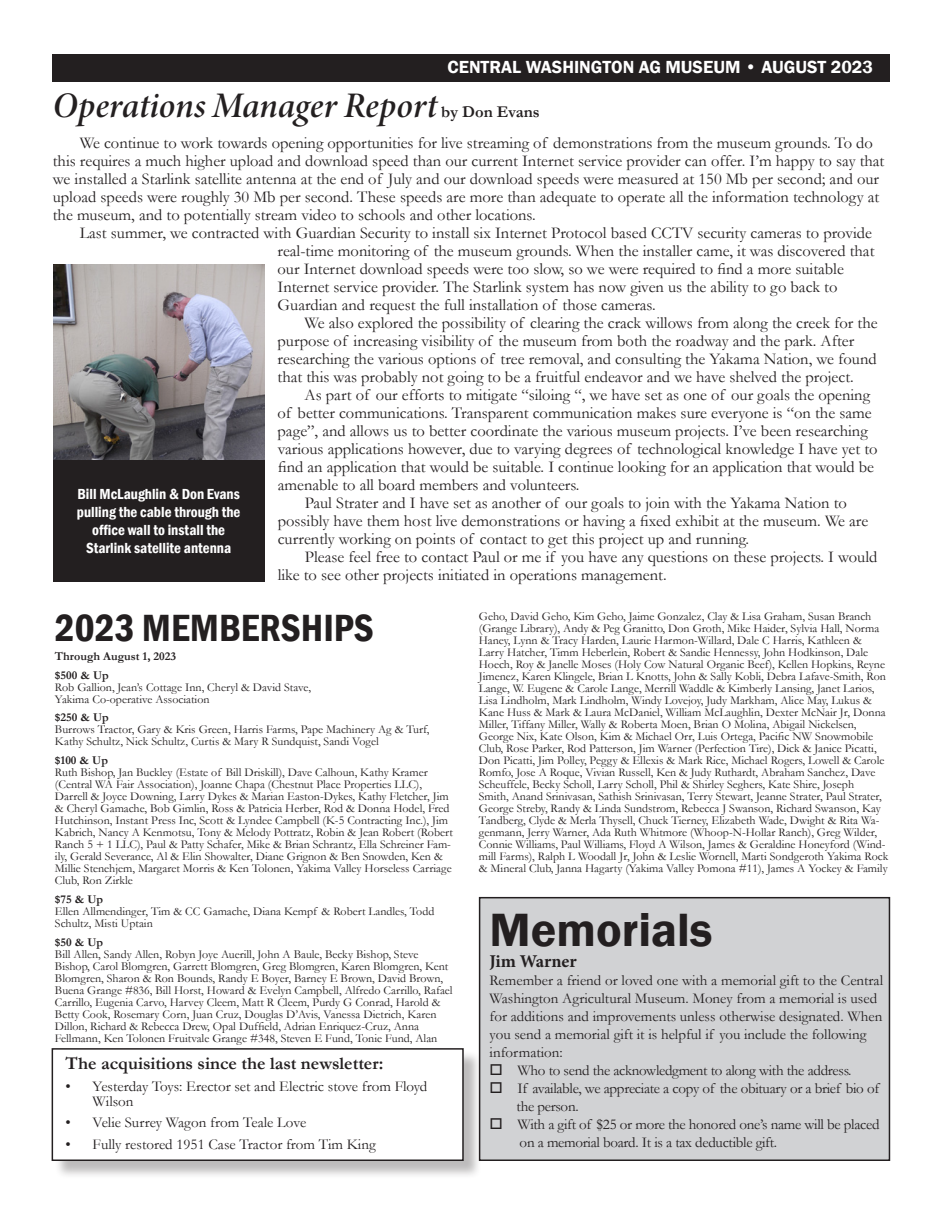
<style>
.page{position:relative;width:945px;height:1215px;background:#fff}
.page>*{position:absolute;margin:0;border:0;box-sizing:border-box;transform-origin:0 0}
.t1{font:600 48px "Franklin Gothic";color:#231f20}
.t2{font:600 condensed 39px "Franklin Gothic";color:#231f20}
.t3{font:italic 36px "Minion Variable Concept";letter-spacing:.005em;color:#231f20}
.t4{font:700 18px "Garamond";color:#231f20}
.t5{font:600 18px "Franklin Gothic";color:#fff}
.t6{font:700 18px "Minion Pro";letter-spacing:-.005em;color:#231f20}
.t7{font:16.5px/18px "Garamond";color:#231f20}
.t8{font:15px/18px "Garamond";color:#231f20}
.t9{font:15px/18px "Garamond";letter-spacing:-.02em;color:#231f20}
.t10{font:600 condensed 15px/18px "Franklin Gothic";color:#fff;text-align:center}
.t11{font:12px/12px "Garamond";color:#231f20}
.t12{font:700 12px "Garamond";color:#231f20}
.s1{font-family:"Garamond";font-weight:700;font-style:normal;font-size:16.5px}
</style>
<div class="page">
<div style="left:53px;top:54px;width:837px;height:27px;background:#231f20"></div>
<div style="left:54px;top:1050px;width:429px;height:129px;background:#231f20;opacity:.3"></div>
<div style="left:52px;top:1049px;width:411px;height:111px;background:#fff"></div>
<div style="left:52px;top:1048px;width:412px;height:113px;border:2px solid #231f20"></div>
<div style="left:480px;top:898px;width:409px;height:262px;background:#d1d2d4"></div>
<div style="left:479px;top:897px;width:411px;height:264px;border:2px solid #231f20"></div>
<img style="left:53px;top:264px;width:211px;height:196px">
<div style="left:53px;top:460px;width:211px;height:121px;background:#231f20"></div>
<p class="t5" style="left:447px;top:56px;width:427px">CENTRAL WASHINGTON AG MUSEUM • AUGUST 2023</p>
<p class="t3" style="left:53px;top:80px;width:488px">Operations Manager Report <span class="s1">by Don Evans</span></p>
<p class="t7" style="left:53px;top:134px;width:833px;text-indent:27px">We continue to work towards opening opportunities for live streaming of demonstrations from the museum grounds. To do this requires a much higher upload and download speed than our current Internet service provider can offer. I’m happy to say that we installed a Starlink satellite antenna at the end of July and our download speeds were measured at 150 Mb per second; and our upload speeds were roughly 30 Mb per second. These speeds are more than adequate to operate all the information technology at the museum, and to potentially stream video to schools and other locations.</p>
<p class="t7" style="left:278px;top:224px;width:598px;text-indent:-198px">Last summer, we contracted with Guardian Security to install six Internet Protocol based CCTV security cameras to provide real-time monitoring of the museum grounds. When the installer came, it was discovered that our Internet download speeds were too slow, so we were required to find a more suitable Internet service provider. The Starlink system has now given us the ability to go back to Guardian and request the full installation of those cameras.</p>
<p class="t7" style="left:278px;top:314px;width:602px;text-indent:27px">We also explored the possibility of clearing the crack willows from along the creek for the purpose of increasing visibility of the museum from both the roadway and the park. After researching the various options of tree removal, and consulting the Yakama Nation, we found that this was probably not going to be a fruitful endeavor and we have shelved the project.</p>
<p class="t7" style="left:278px;top:386px;width:602px;text-indent:27px">As part of our efforts to mitigate “siloing “, we have set as one of our goals the opening of better communications. Transparent communication makes sure everyone is “on the same page”, and allows us to better coordinate the various museum projects. I’ve been researching various applications however, due to varying degrees of technological knowledge I have yet to find an application that would be suitable. I continue looking for an application that would be amenable to all board members and volunteers.</p>
<p class="t7" style="left:278px;top:494px;width:592px;text-indent:27px">Paul Strater and I have set as another of our goals to join with the Yakama Nation to possibly have them host live demonstrations or having a fixed exhibit at the museum. We are currently working on points of contact to get this project up and running.</p>
<p class="t7" style="left:278px;top:548px;width:601px;text-indent:27px">Please feel free to contact Paul or me if you have any questions on these projects. I would like to see other projects initiated in operations management.</p>
<p class="t10" style="left:77px;top:485px;width:165px">Bill McLaughlin &amp; Don Evans pulling the cable through the office wall to install the<br>Starlink satellite antenna</p>
<p class="t2" style="left:55px;top:602px;width:320px">2023 MEMBERSHIPS</p>
<p class="t12" style="left:55px;top:648px;width:123px">Through August 1, 2023</p>
<p class="t12" style="left:55px;top:667px;width:55px">$500 &amp; Up</p>
<p class="t11" style="left:55px;top:681px;width:258px">Rob Gallion, Jean’s Cottage Inn, Cheryl &amp; David Stave,<br>Yakima Co-operative Association</p>
<p class="t12" style="left:55px;top:709px;width:55px">$250 &amp; Up</p>
<p class="t11" style="left:55px;top:723px;width:376px">Burrows Tractor, Gary &amp; Kris Green, Harris Farms, Pape Machinery Ag &amp; Turf,<br>Kathy Schultz, Nick Schultz, Curtis &amp; Mary R Sundquist, Sandi Vogel</p>
<p class="t12" style="left:55px;top:752px;width:55px">$100 &amp; Up</p>
<p class="t11" style="left:55px;top:766px;width:399px">Ruth Bishop, Jan Buckley (Estate of Bill Driskill), Dave Calhoun, Kathy Kramer (Central WA Fair Association), Joanne Chapa (Chestnut Place Properties LLC), Darrell &amp; Joyce Downing, Larry Dykes &amp; Marian Easton-Dykes, Kathy Fletcher, Jim &amp; Cheryl Gamache, Bob Gimlin, Ross &amp; Patricia Herber, Rod &amp; Donna Hodel, Fred Hutchinson, Instant Press Inc, Scott &amp; Lyndee Campbell (K-5 Contracting Inc.), Jim Kabrich, Nancy A Kenmotsu, Tony &amp; Melody Pottratz, Robin &amp; Jean Robert (Robert Ranch 5 + 1 LLC), Paul &amp; Patty Schafer, Mike &amp; Brian Schrantz, Ella Schreiner Fam&shy;ily, Gerald Severance, Al &amp; Elin Showalter, Diane Grignon &amp; Ben Snowden, Ken &amp; Millie Stenehjem, Margaret Morris &amp; Ken Tolonen, Yakima Valley Horseless Carriage Club, Ron Zirkle</p>
<p class="t12" style="left:55px;top:891px;width:50px">$75 &amp; Up</p>
<p class="t11" style="left:55px;top:905px;width:381px">Ellen Allmendinger, Tim &amp; CC Gamache, Diana Kempf &amp; Robert Landles, Todd<br>Schultz, Misti Uptain</p>
<p class="t12" style="left:55px;top:934px;width:50px">$50 &amp; Up</p>
<p class="t11" style="left:55px;top:948px;width:399px">Bill Allen, Sandy Allen, Robyn Joye Auerill, John A Baule, Becky Bishop, Steve Bishop, Carol Blomgren, Garrett Blomgren, Greg Blomgren, Karen Blomgren, Kent Blomgren, Sharon &amp; Ron Bounds, Randy E Boyer, Barney E Brown, David Brown, Buena Grange #836, Bill Horst, Howard &amp; Evelyn Campbell, Alfredo Carrillo, Rafael Carrillo, Eugenia Carvo, Harvey Cleem, Matt R Cleem, Purdy G Conrad, Harold &amp; Betty Cook, Rosemary Corn, Juan Cruz, Douglas D’Avis, Vanessa Dietrich, Karen Dillon, Richard &amp; Rebecca Drew, Opal Duffield, Adrian Enriquez-Cruz, Anna Fellmann, Ken Tolonen Fruitvale Grange #348, Steven E Fund, Tonie Fund, Alan</p>
<p class="t4" style="left:66px;top:1051px;width:319px">The acquisitions since the last newsletter:</p>
<p class="t8" style="left:93px;top:1078px;width:336px;line-height:15px;text-indent:-27px">• Yesterday Toys: Erector set and Electric stove from Floyd<br>Wilson</p>
<p class="t8" style="left:66px;top:1113px;width:242px">• Velie Surrey Wagon from Teale Love</p>
<p class="t8" style="left:66px;top:1135px;width:312px">• Fully restored 1951 Case Tractor from Tim King</p>
<p class="t11" style="left:479px;top:610px;width:411px">Geho, David Geho, Kim Geho, Jaime Gonzalez, Clay &amp; Lisa Graham, Susan Branch (Grange Library), Andy &amp; Peg Granitto, Don Groth, Mike Haider, Sylvia Hall, Norma Haney, Lynn &amp; Tracy Harden, Laurie Harmon-Willard, Dale C Harris, Kathleen &amp; Larry Hatcher, Timm Heberlein, Robert &amp; Sandie Hennessy, John Hodkinson, Dale Hoech, Roy &amp; Janelle Moses (Holy Cow Natural Organic Beef), Kellen Hopkins, Reyne Jimenez, Karen Klingele, Brian L Knotts, John &amp; Sally Kobli, Debra Lafave-Smith, Ron Lange, W. Eugene &amp; Carole Lange, Merrill Waddle &amp; Kimberly Lansing, Janet Larios, Lisa Lindholm, Mark Lindholm, Windy Lovejoy, Judy Markham, Alice May, Lukus &amp; Kane Huss &amp; Mark &amp; Laura McDaniel, William McLaughlin, Dexter McNair Jr, Donna Miller, Tiffany Miller, Wally &amp; Roberta Moen, Brian O Molina, Abigail Nickelsen, George Nix, Kate Olson, Kim &amp; Michael Orr, Luis Ortega, Pacific NW Snowmobile Club, Rose Parker, Rod Patterson, Jim Warner (Perfection Tire), Dick &amp; Janice Picatti, Don Picatti, Jim Polley, Peggy &amp; Ellexis &amp; Mark Rice, Michael Rogers, Lowell &amp; Carole Romfo, Jose A Roque, Vivian Russell, Ken &amp; Judy Ruthardt, Abraham Sanchez, Dave Scheuffele, Becky Scholl, Larry Scholl, Phil &amp; Shirley Seghers, Kate Shire, Joseph<br>Smith, Anand Srinivasan, Sathish Srinivasan, Terry Stewart, Jeanne Strater, Paul Strater, George Streby, Randy &amp; Linda Sundstrom, Rebecca J Swanson, Richard Swanson, Kay Tandberg, Clyde &amp; Merla Thysell, Chuck Tierney, Elizabeth Wade, Dwight &amp; Rita Wa&shy;genmann, Jerry Warner, Ada Ruth Whitmore (Whoop-N-Hollar Ranch), Greg Wilder, Connie Williams, Paul Williams, Floyd A Wilson, James &amp; Geraldine Honeyford (Wind&shy;mill Farms), Ralph L Woodall Jr, John &amp; Leslie Wornell, Marti Sondgeroth Yakima Rock &amp; Mineral Club, Janna Hagarty (Yakima Valley Pomona #11), James A Yockey &amp; Family</p>
<p class="t1" style="left:490px;top:900px;width:225px">Memorials</p>
<p class="t6" style="left:490px;top:949px;width:89px">Jim Warner</p>
<p class="t8" style="left:490px;top:971px;width:395px">Remember a friend or loved one with a memorial gift to the Central Washington Agricultural Museum. Money from a memorial is used for additions and improvements unless otherwise designated. When you send a memorial gift it is helpful if you include the following information:</p>
<p class="t9" style="left:490px;top:1061px;width:363px">□ Who to send the acknowledgment to along with the address.</p>
<p class="t9" style="left:517px;top:1079px;width:364px;text-indent:-27px">□ If available, we appreciate a copy of the obituary or a brief bio of the person.</p>
<p class="t9" style="left:520px;top:1115px;width:361px;text-indent:-30px">□ With a gift of $25 or more the honored one’s name will be placed on a memorial board. It is a tax deductible gift.</p>
</div>
